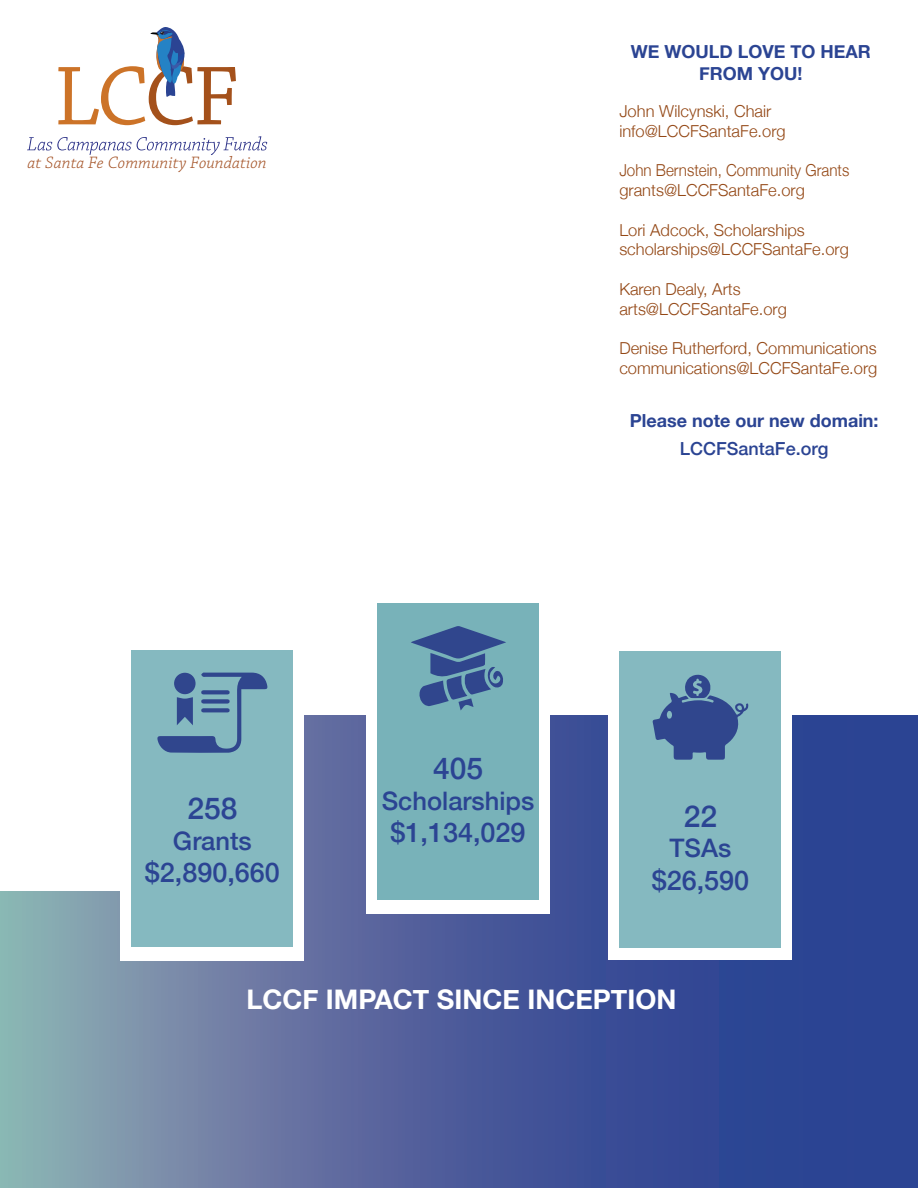
<style>
.page{position:relative;width:918px;height:1188px;background:#fff}
.page>*{position:absolute;margin:0;border:0;box-sizing:border-box;transform-origin:0 0}
.t1{font:500 30px "Helvetica Neue";color:#2b4493}
.t2{font:500 27px "Helvetica Neue";color:#2b4493}
.t3{font:700 27px "Helvetica Neue";color:#fff}
.t4{font:500 25.5px "Helvetica Neue";color:#2b4493}
.t5{font:700 18px/21.6px "Helvetica Neue";color:#2b4493;text-align:center}
.t6{font:500 18px "Helvetica Neue";color:#2b4493}
.t7{font:17.4px "Chaparral Pro Light It Capt";letter-spacing:.005em;color:#a35124}
.t8{font:300 16.5px "Helvetica Neue";color:#944816}
.t9{font:300 16.5px "Helvetica Neue";color:#944816;scale:.92 1}
</style>
<div class="page">
<svg style="left:0;top:715px;width:918px;height:473px;background:#4f639c"></svg>
<div style="left:608px;top:640px;width:184px;height:320px;background:#fff"></div>
<div style="left:619px;top:651px;width:162px;height:297px;background:#85b9c0"></div>
<svg style="left:653px;top:674px;width:95px;height:86px"></svg>
<div style="left:120px;top:640px;width:184px;height:320px;background:#fff"></div>
<div style="left:131px;top:650px;width:162px;height:297px;background:#85b9c0"></div>
<svg style="left:157px;top:672px;width:110px;height:81px"></svg>
<div style="left:366px;top:594px;width:184px;height:320px;background:#fff"></div>
<div style="left:377px;top:603px;width:162px;height:297px;background:#78b2b9"></div>
<svg style="left:411px;top:626px;width:95px;height:84px"></svg>
<div style="left:448px;top:632px;width:20px;height:20px;background:#30468d;border-radius:50%"></div>
<div style="left:0;top:705px;width:125px;height:185px;background:#fff"></div>
<svg style="left:58px;top:27px;width:178px;height:98px"></svg>
<svg style="left:27px;top:137px;width:104px;height:18px"></svg>
<svg style="left:137px;top:136px;width:130px;height:19px"></svg>
<p class="t7" style="left:28px;top:153px;width:241px">at Santa Fe Community Foundation</p>
<p class="t5" style="left:631px;top:41px;width:242px">WE WOULD LOVE TO HEAR<br>FROM YOU!</p>
<p class="t8" style="left:619px;top:98px;width:153px">John Wilcynski, Chair</p>
<p class="t8" style="left:619px;top:117px;width:168px">info@LCCFSantaFe.org</p>
<p class="t9" style="left:619px;top:157px;width:251px">John Bernstein, Community Grants</p>
<p class="t8" style="left:619px;top:177px;width:187px">grants@LCCFSantaFe.org</p>
<p class="t8" style="left:619px;top:216px;width:187px">Lori Adcock, Scholarships</p>
<p class="t8" style="left:619px;top:236px;width:231px">scholarships@LCCFSantaFe.org</p>
<p class="t8" style="left:619px;top:276px;width:123px">Karen Dealy, Arts</p>
<p class="t8" style="left:619px;top:296px;width:169px">arts@LCCFSantaFe.org</p>
<p class="t8" style="left:619px;top:335px;width:259px">Denise Rutherford, Communications</p>
<p class="t8" style="left:619px;top:355px;width:260px">communications@LCCFSantaFe.org</p>
<p class="t5" style="left:630px;top:410px;width:250px">Please note our new domain:</p>
<p class="t6" style="left:680px;top:434px;width:150px">LCCFSantaFe.org</p>
<p class="t1" style="left:187px;top:785px;width:52px">258</p>
<p class="t4" style="left:173px;top:820px;width:80px">Grants</p>
<p class="t2" style="left:145px;top:851px;width:137px">$2,890,660</p>
<p class="t1" style="left:433px;top:744px;width:52px">405</p>
<p class="t4" style="left:382px;top:780px;width:154px">Scholarships</p>
<p class="t2" style="left:391px;top:811px;width:137px">$1,134,029</p>
<p class="t1" style="left:684px;top:792px;width:35px">22</p>
<p class="t4" style="left:670px;top:828px;width:63px">TSAs</p>
<p class="t2" style="left:652px;top:859px;width:99px">$26,590</p>
<p class="t3" style="left:246px;top:978px;width:431px">LCCF IMPACT SINCE INCEPTION</p>
</div>
